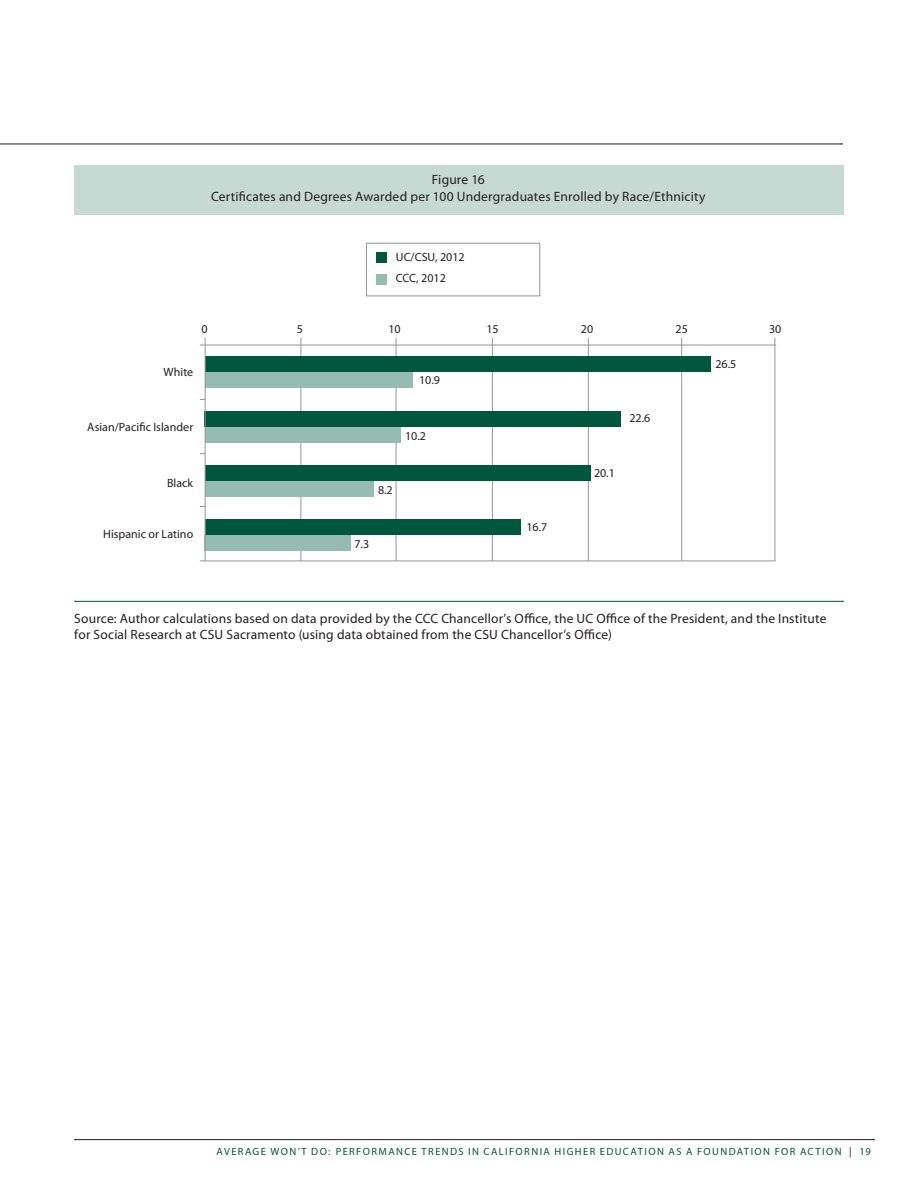
<style>
.page{position:relative;width:918px;height:1188px;background:#fff}
.page>*{position:absolute;margin:0;border:0;box-sizing:border-box;transform-origin:0 0}
.t1{font:13.5px/16.2px "Myriad Pro";letter-spacing:.01em;color:#231f20;text-align:center}
.t2{font:12px/21px "Myriad Pro";color:#231f20}
.t3{font:10.5px "Myriad Pro";letter-spacing:.14em;color:#00573c}
.s1{color:#231f20}
</style>
<div class="page">
<hr style="left:0;top:144px;width:842px;height:1px;background:#231f20">
<hr style="left:75px;top:1139px;width:799px;height:1px;background:#231f20">
<div style="left:74px;top:165px;width:770px;height:50px;background:#c6dad3"></div>
<div style="left:376px;top:274px;width:11px;height:11px;background:#96bbb1"></div>
<div style="left:376px;top:252px;width:11px;height:11px;background:#00573c"></div>
<div style="left:366px;top:243px;width:174px;height:53px;border:1px solid #939598"></div>
<hr style="left:200px;top:345px;width:576px;height:1px;background:#939598">
<hr style="left:200px;top:561px;width:576px;height:1px;background:#939598">
<hr style="left:301px;top:338px;width:1px;height:223px;background:#939598">
<hr style="left:396px;top:338px;width:1px;height:223px;background:#939598">
<hr style="left:492px;top:338px;width:1px;height:223px;background:#939598">
<hr style="left:588px;top:338px;width:1px;height:223px;background:#939598">
<hr style="left:681px;top:338px;width:1px;height:223px;background:#939598">
<hr style="left:775px;top:338px;width:1px;height:223px;background:#939598">
<div style="left:205px;top:356px;width:506px;height:16px;background:#00573c"></div>
<div style="left:205px;top:411px;width:416px;height:16px;background:#00573c"></div>
<div style="left:205px;top:372px;width:208px;height:16px;background:#96bbb1"></div>
<div style="left:205px;top:427px;width:196px;height:16px;background:#96bbb1"></div>
<div style="left:205px;top:519px;width:316px;height:16px;background:#00573c"></div>
<div style="left:205px;top:535px;width:146px;height:16px;background:#96bbb1"></div>
<div style="left:205px;top:465px;width:386px;height:16px;background:#00573c"></div>
<div style="left:205px;top:481px;width:169px;height:16px;background:#96bbb1"></div>
<hr style="left:205px;top:338px;width:1px;height:223px;background:#939598">
<hr style="left:75px;top:601px;width:768px;height:1px;background:#00573c">
<p class="t1" style="left:211px;top:172px;width:496px">Figure 16<br>Certificates and Degrees Awarded per 100 Undergraduates Enrolled by Race/Ethnicity</p>
<p class="t2" style="left:396px;top:247px;width:70px">UC/CSU, 2012<br>CCC, 2012</p>
<p class="t2" style="left:201px;top:318px;width:8px">0</p>
<p class="t2" style="left:297px;top:318px;width:8px">5</p>
<p class="t2" style="left:388px;top:318px;width:14px">10</p>
<p class="t2" style="left:486px;top:318px;width:14px">15</p>
<p class="t2" style="left:581px;top:318px;width:14px">20</p>
<p class="t2" style="left:676px;top:318px;width:14px">25</p>
<p class="t2" style="left:769px;top:318px;width:14px">30</p>
<p class="t2" style="left:164px;top:361px;width:31px">White</p>
<p class="t2" style="left:419px;top:369px;width:22px">10.9</p>
<p class="t2" style="left:716px;top:353px;width:22px">26.5</p>
<p class="t2" style="left:87px;top:417px;width:108px">Asian/Pacific Islander</p>
<p class="t2" style="left:167px;top:472px;width:28px">Black</p>
<p class="t2" style="left:103px;top:523px;width:92px">Hispanic or Latino</p>
<p class="t2" style="left:405px;top:425px;width:22px">10.2</p>
<p class="t2" style="left:378px;top:479px;width:16px">8.2</p>
<p class="t2" style="left:355px;top:534px;width:16px">7.3</p>
<p class="t2" style="left:526px;top:516px;width:22px">16.7</p>
<p class="t2" style="left:629px;top:407px;width:22px">22.6</p>
<p class="t2" style="left:594px;top:462px;width:22px">20.1</p>
<p class="t1" style="left:74px;top:610px;width:754px;text-align:left">Source: Author calculations based on data provided by the CCC Chancellor’s Office, the UC Office of the President, and the Institute for Social Research at CSU Sacramento (using data obtained from the CSU Chancellor’s Office)</p>
<p class="t3" style="left:217px;top:1145px;width:171px">Average Won’t Do: Performance</p>
<p class="t3" style="left:422px;top:1145px;width:22px">Trends</p>
<p class="t3" style="left:468px;top:1145px;width:30px">in Calif</p>
<p class="t3" style="left:516px;top:1145px;width:23px">ornia</p>
<p class="t3" style="left:555px;top:1145px;width:60px">Higher Educati</p>
<p class="t3" style="left:648px;top:1145px;width:72px">on as a Foundati</p>
<p class="t3" style="left:755px;top:1145px;width:60px">on for Acti</p>
<p class="t3" style="left:826px;top:1145px;width:46px">on <span class="s1">|</span> 19</p>
</div>
